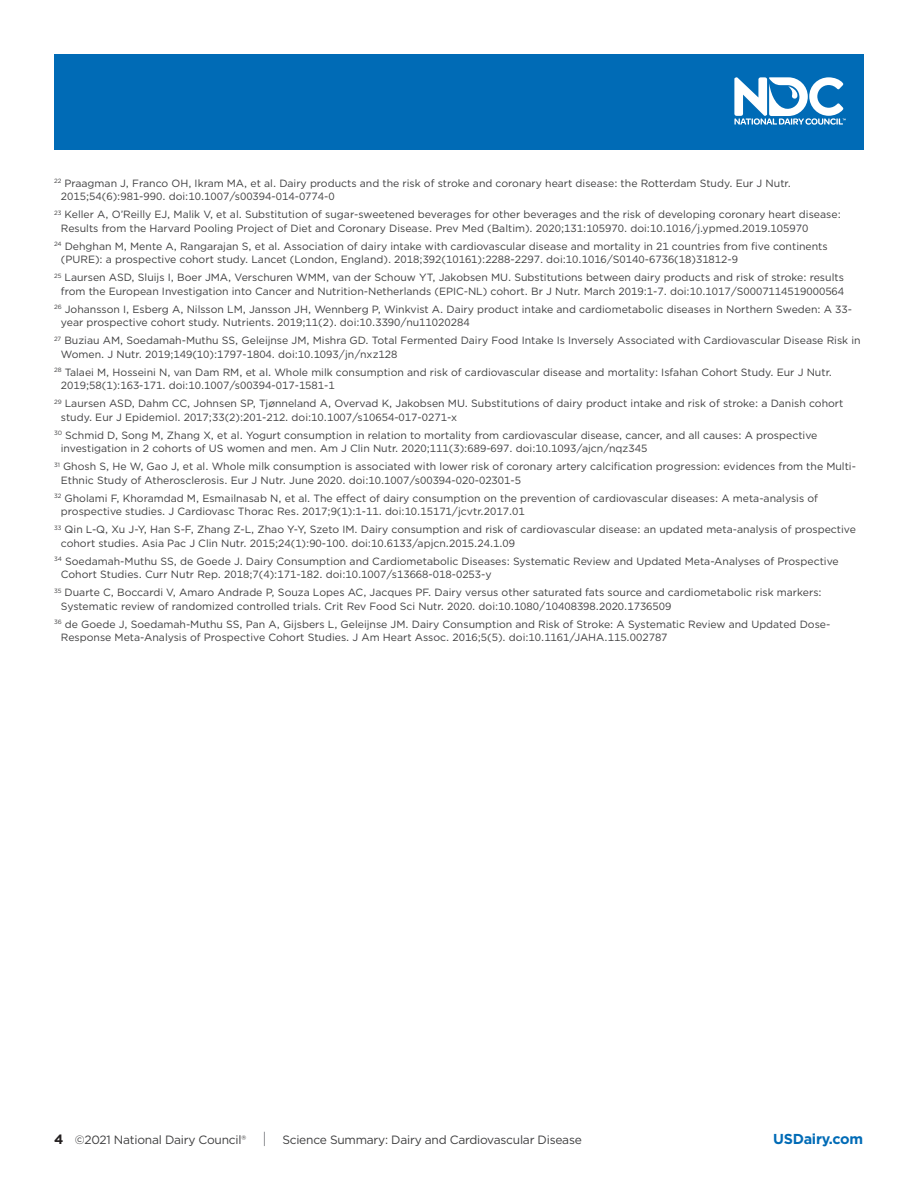
<style>
.page{position:relative;width:918px;height:1188px;background:#fff}
.page>*{position:absolute;margin:0;border:0;box-sizing:border-box;transform-origin:0 0}
.t1{font:700 14.4px "Gotham";letter-spacing:-.02em;color:#006bb6}
.t2{font:12px "Gotham";letter-spacing:-.02em;color:#3e3e3f}
.Footnote_HANG{font:10.5px/13.5px "Gotham";color:#3e3e3f}
.s1{font-weight:700;font-size:13.5px;color:#231f20}
</style>
<div class="page">
<div style="left:54px;top:54px;width:810px;height:95px;background:#006bb6"></div>
<svg style="left:734px;top:77px;width:112px;height:48px"></svg>
<svg style="left:264px;top:1132px;width:1px;height:14px"></svg>
<p class="Footnote_HANG" style="left:61px;top:176px;width:732px;text-indent:-7px"><sup>22</sup> Praagman J, Franco OH, Ikram MA, et al. Dairy products and the risk of stroke and coronary heart disease: the Rotterdam Study. Eur J Nutr.<br>2015;54(6):981-990. doi:10.1007/s00394-014-0774-0</p>
<p class="Footnote_HANG" style="left:61px;top:208px;width:781px;text-indent:-7px"><sup>23</sup> Keller A, O’Reilly EJ, Malik V, et al. Substitution of sugar-sweetened beverages for other beverages and the risk of developing coronary heart disease:<br>Results from the Harvard Pooling Project of Diet and Coronary Disease. Prev Med (Baltim). 2020;131:105970. doi:10.1016/j.ypmed.2019.105970</p>
<p class="Footnote_HANG" style="left:61px;top:239px;width:768px;text-indent:-7px"><sup>24</sup> Dehghan M, Mente A, Rangarajan S, et al. Association of dairy intake with cardiovascular disease and mortality in 21 countries from five continents (PURE): a prospective cohort study. Lancet (London, England). 2018;392(10161):2288-2297. doi:10.1016/S0140-6736(18)31812-9</p>
<p class="Footnote_HANG" style="left:54px;top:271px;width:792px;text-align:right"><sup>25</sup> Laursen ASD, Sluijs I, Boer JMA, Verschuren WMM, van der Schouw YT, Jakobsen MU. Substitutions between dairy products and risk of stroke: results from the European Investigation into Cancer and Nutrition-Netherlands (EPIC-NL) cohort. Br J Nutr. March 2019:1-7. doi:10.1017/S0007114519000564</p>
<p class="Footnote_HANG" style="left:61px;top:302px;width:793px;text-indent:-7px"><sup>26</sup> Johansson I, Esberg A, Nilsson LM, Jansson JH, Wennberg P, Winkvist A. Dairy product intake and cardiometabolic diseases in Northern Sweden: A 33- year prospective cohort study. Nutrients. 2019;11(2). doi:10.3390/nu11020284</p>
<p class="Footnote_HANG" style="left:61px;top:334px;width:801px;text-indent:-7px"><sup>27</sup> Buziau AM, Soedamah-Muthu SS, Geleijnse JM, Mishra GD. Total Fermented Dairy Food Intake Is Inversely Associated with Cardiovascular Disease Risk in<br>Women. J Nutr. 2019;149(10):1797-1804. doi:10.1093/jn/nxz128</p>
<p class="Footnote_HANG" style="left:61px;top:365px;width:773px;text-indent:-7px"><sup>28</sup> Talaei M, Hosseini N, van Dam RM, et al. Whole milk consumption and risk of cardiovascular disease and mortality: Isfahan Cohort Study. Eur J Nutr.<br>2019;58(1):163-171. doi:10.1007/s00394-017-1581-1</p>
<p class="Footnote_HANG" style="left:61px;top:397px;width:784px;text-indent:-7px"><sup>29</sup> Laursen ASD, Dahm CC, Johnsen SP, Tjønneland A, Overvad K, Jakobsen MU. Substitutions of dairy product intake and risk of stroke: a Danish cohort study. Eur J Epidemiol. 2017;33(2):201-212. doi:10.1007/s10654-017-0271-x</p>
<p class="Footnote_HANG" style="left:61px;top:428px;width:758px;text-indent:-7px"><sup>30</sup> Schmid D, Song M, Zhang X, et al. Yogurt consumption in relation to mortality from cardiovascular disease, cancer, and all causes: A prospective investigation in 2 cohorts of US women and men. Am J Clin Nutr. 2020;111(3):689-697. doi:10.1093/ajcn/nqz345</p>
<p class="Footnote_HANG" style="left:61px;top:460px;width:797px;text-indent:-7px"><sup>31</sup> Ghosh S, He W, Gao J, et al. Whole milk consumption is associated with lower risk of coronary artery calcification progression: evidences from the Multi-<br>Ethnic Study of Atherosclerosis. Eur J Nutr. June 2020. doi:10.1007/s00394-020-02301-5</p>
<p class="Footnote_HANG" style="left:61px;top:491px;width:759px;text-indent:-7px"><sup>32</sup> Gholami F, Khoramdad M, Esmailnasab N, et al. The effect of dairy consumption on the prevention of cardiovascular diseases: A meta-analysis of prospective studies. J Cardiovasc Thorac Res. 2017;9(1):1-11. doi:10.15171/jcvtr.2017.01</p>
<p class="Footnote_HANG" style="left:61px;top:523px;width:797px;text-indent:-7px"><sup>33</sup> Qin L-Q, Xu J-Y, Han S-F, Zhang Z-L, Zhao Y-Y, Szeto IM. Dairy consumption and risk of cardiovascular disease: an updated meta-analysis of prospective cohort studies. Asia Pac J Clin Nutr. 2015;24(1):90-100. doi:10.6133/apjcn.2015.24.1.09</p>
<p class="Footnote_HANG" style="left:61px;top:554px;width:779px;text-indent:-7px"><sup>34</sup> Soedamah-Muthu SS, de Goede J. Dairy Consumption and Cardiometabolic Diseases: Systematic Review and Updated Meta-Analyses of Prospective<br>Cohort Studies. Curr Nutr Rep. 2018;7(4):171-182. doi:10.1007/s13668-018-0253-y</p>
<p class="Footnote_HANG" style="left:61px;top:586px;width:762px;text-indent:-7px"><sup>35</sup> Duarte C, Boccardi V, Amaro Andrade P, Souza Lopes AC, Jacques PF. Dairy versus other saturated fats source and cardiometabolic risk markers:<br>Systematic review of randomized controlled trials. Crit Rev Food Sci Nutr. 2020. doi:10.1080/10408398.2020.1736509</p>
<p class="Footnote_HANG" style="left:61px;top:617px;width:771px;text-indent:-7px"><sup>36</sup> de Goede J, Soedamah-Muthu SS, Pan A, Gijsbers L, Geleijnse JM. Dairy Consumption and Risk of Stroke: A Systematic Review and Updated Dose-<br>Response Meta-Analysis of Prospective Cohort Studies. J Am Heart Assoc. 2016;5(5). doi:10.1161/JAHA.115.002787</p>
<p class="t2" style="left:54px;top:1132px;width:194px"><span class="s1">4</span> ©2021 National Dairy Council®</p>
<p class="t2" style="left:282px;top:1132px;width:301px">Science Summary: Dairy and Cardiovascular Disease</p>
<h1 class="t1" style="left:773px;top:1129px;width:91px">USDairy.com</h1>
</div>
